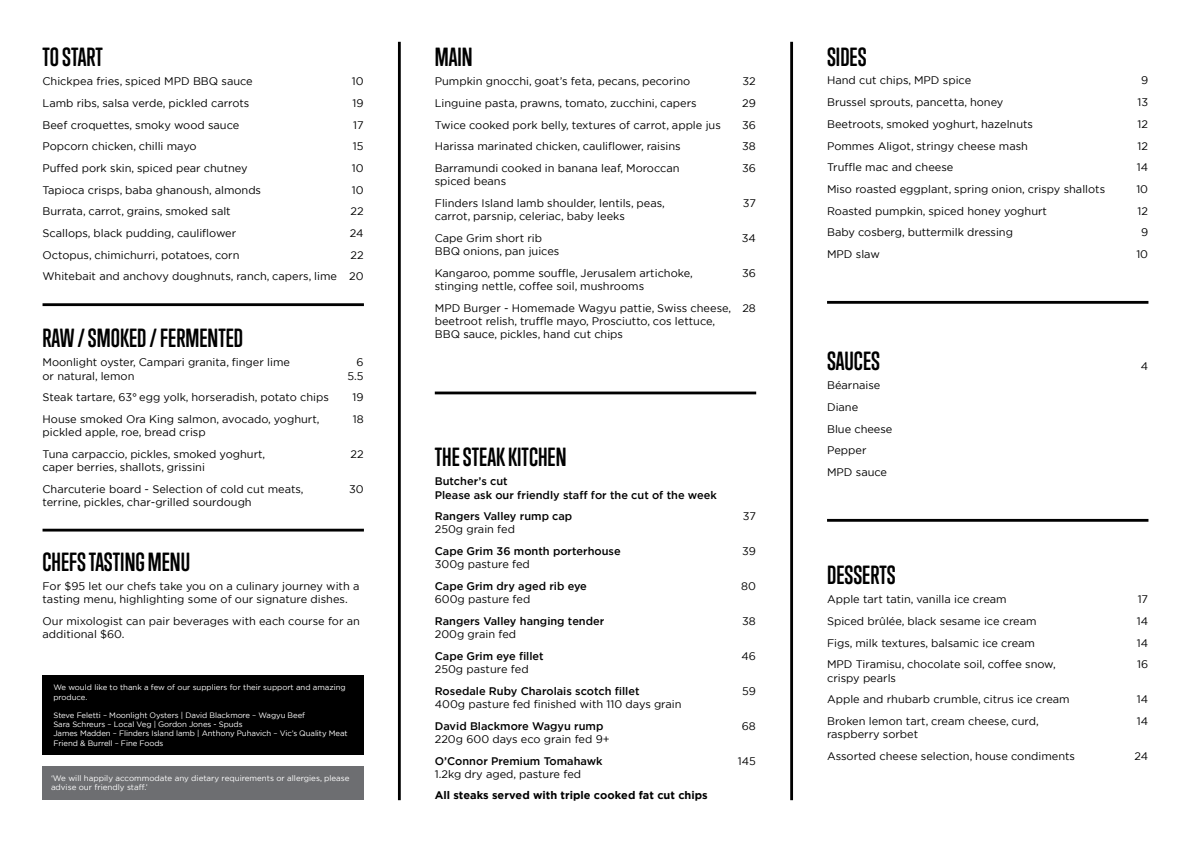
<style>
.page{position:relative;width:1191px;height:842px;background:#fff}
.page>*{position:absolute;margin:0;border:0;box-sizing:border-box;transform-origin:0 0}
.t1{font:700 24px "Trump Soft Pro";color:#000}
.t2{font:11px/21.7px "Gotham";color:#000}
.t3{font:500 11px/13.2px "Gotham";color:#000}
.t4{font:700 11px "Gotham";color:#000}
.t5{font:8px/9.6px "Gotham";color:#fff}
.t6{font:7.8px/9.4px "Gotham";letter-spacing:-.01em;color:#fff}
</style>
<div class="page">
<div style="left:43px;top:675px;width:321px;height:79px;background:#000"></div>
<div style="left:43px;top:766px;width:321px;height:33px;background:#6d6e71"></div>
<hr style="left:398px;top:42px;width:3px;height:758px;background:#000">
<hr style="left:790px;top:42px;width:3px;height:758px;background:#000">
<hr style="left:827px;top:301px;width:321px;height:3px;background:#000">
<hr style="left:827px;top:519px;width:321px;height:3px;background:#000">
<hr style="left:435px;top:392px;width:321px;height:2px;background:#000">
<hr style="left:43px;top:303px;width:321px;height:3px;background:#000">
<hr style="left:43px;top:529px;width:321px;height:2px;background:#000">
<h1 class="t1" style="left:43px;top:43px;width:62px">TO START</h1>
<p class="t2" style="left:43px;top:70px;width:212px">Chickpea fries, spiced MPD BBQ sauce</p>
<p class="t2" style="left:352px;top:70px;width:13px">10</p>
<p class="t2" style="left:43px;top:92px;width:208px">Lamb ribs, salsa verde, pickled carrots</p>
<p class="t2" style="left:352px;top:92px;width:13px">19</p>
<p class="t2" style="left:43px;top:114px;width:198px">Beef croquettes, smoky wood sauce</p>
<p class="t2" style="left:353px;top:114px;width:12px">17</p>
<p class="t2" style="left:43px;top:135px;width:156px">Popcorn chicken, chilli mayo</p>
<p class="t2" style="left:353px;top:135px;width:12px">15</p>
<p class="t2" style="left:43px;top:157px;width:207px">Puffed pork skin, spiced pear chutney</p>
<p class="t2" style="left:352px;top:157px;width:13px">10</p>
<p class="t2" style="left:43px;top:179px;width:220px">Tapioca crisps, baba ghanoush, almonds</p>
<p class="t2" style="left:352px;top:179px;width:13px">10</p>
<p class="t2" style="left:43px;top:200px;width:190px">Burrata, carrot, grains, smoked salt</p>
<p class="t2" style="left:350px;top:200px;width:15px">22</p>
<p class="t2" style="left:43px;top:222px;width:195px">Scallops, black pudding, cauliflower</p>
<p class="t2" style="left:350px;top:222px;width:15px">24</p>
<p class="t2" style="left:43px;top:244px;width:198px">Octopus, chimichurri, potatoes, corn</p>
<p class="t2" style="left:43px;top:244px;width:323px;text-align:right">22<br>Whitebait and anchovy doughnuts, ranch, capers, lime 20</p>
<h1 class="t1" style="left:43px;top:324px;width:202px">RAW / SMOKED / FERMENTED</h1>
<p class="t2" style="left:43px;top:351px;width:249px">Moonlight oyster, Campari granita, finger lime</p>
<p class="t2" style="left:356px;top:351px;width:9px">6</p>
<p class="t2" style="left:43px;top:364px;width:93px">or natural, lemon</p>
<p class="t2" style="left:347px;top:364px;width:18px">5.5</p>
<p class="t2" style="left:43px;top:386px;width:288px">Steak tartare, 63° egg yolk, horseradish, potato chips</p>
<p class="t2" style="left:352px;top:386px;width:13px">19</p>
<p class="t2" style="left:43px;top:408px;width:278px">House smoked Ora King salmon, avocado, yoghurt,</p>
<p class="t2" style="left:353px;top:408px;width:12px">18</p>
<p class="t2" style="left:43px;top:421px;width:224px">pickled apple, roe, bread crisp<br>Tuna carpaccio, pickles, smoked yoghurt,</p>
<p class="t2" style="left:350px;top:443px;width:15px">22</p>
<p class="t2" style="left:43px;top:456px;width:263px">caper berries, shallots, grissini<br>Charcuterie board - Selection of cold cut meats,</p>
<p class="t2" style="left:43px;top:491px;width:211px">terrine, pickles, char-grilled sourdough</p>
<p class="t2" style="left:349px;top:478px;width:16px">30</p>
<h1 class="t1" style="left:43px;top:547px;width:149px">CHEFS TASTING MENU</h1>
<p class="t2" style="left:43px;top:579px;width:318px;line-height:13.2px">For $95 let our chefs take you on a culinary journey with a tasting menu, highlighting some of our signature dishes.</p>
<p class="t2" style="left:43px;top:614px;width:319px;line-height:13.2px">Our mixologist can pair beverages with each course for an additional $60.</p>
<p class="t6" style="left:53px;top:683px;width:294px">We would like to thank a few of our suppliers for their support and amazing produce.</p>
<p class="t6" style="left:53px;top:710px;width:296px">Steve Feletti – Moonlight Oysters | David Blackmore – Wagyu Beef<br>Sara Schreurs – Local Veg | Gordon Jones - Spuds<br>James Madden – Flinders Island lamb | Anthony Puhavich – Vic’s Quality Meat Friend &amp; Burrell – Fine Foods</p>
<p class="t5" style="left:51px;top:773px;width:300px">‘We will happily accommodate any dietary requirements or allergies, please advise our friendly staff.’</p>
<h1 class="t1" style="left:435px;top:43px;width:39px">MAIN</h1>
<p class="t2" style="left:435px;top:70px;width:257px">Pumpkin gnocchi, goat’s feta, pecans, pecorino</p>
<p class="t2" style="left:742px;top:70px;width:15px">32</p>
<p class="t2" style="left:435px;top:92px;width:263px">Linguine pasta, prawns, tomato, zucchini, capers</p>
<p class="t2" style="left:742px;top:92px;width:15px">29</p>
<p class="t2" style="left:435px;top:114px;width:287px">Twice cooked pork belly, textures of carrot, apple jus</p>
<p class="t2" style="left:742px;top:114px;width:15px">36</p>
<p class="t2" style="left:435px;top:135px;width:247px">Harissa marinated chicken, cauliflower, raisins</p>
<p class="t2" style="left:742px;top:135px;width:15px">38</p>
<p class="t2" style="left:435px;top:157px;width:246px">Barramundi cooked in banana leaf, Moroccan</p>
<p class="t2" style="left:742px;top:157px;width:15px">36</p>
<p class="t2" style="left:435px;top:170px;width:232px">spiced beans<br>Flinders Island lamb shoulder, lentils, peas,</p>
<p class="t2" style="left:743px;top:192px;width:15px">37</p>
<p class="t2" style="left:435px;top:205px;width:192px">carrot, parsnip, celeriac, baby leeks<br>Cape Grim short rib</p>
<p class="t2" style="left:742px;top:227px;width:16px">34</p>
<p class="t2" style="left:435px;top:240px;width:260px">BBQ onions, pan juices<br>Kangaroo, pomme souffle, Jerusalem artichoke,</p>
<p class="t2" style="left:742px;top:262px;width:15px">36</p>
<p class="t2" style="left:435px;top:275px;width:323px">stinging nettle, coffee soil, mushrooms<br>MPD Burger - Homemade Wagyu pattie, Swiss cheese, 28</p>
<p class="t2" style="left:435px;top:314px;width:282px;line-height:13.2px">beetroot relish, truffle mayo, Prosciutto, cos lettuce,<br>BBQ sauce, pickles, hand cut chips</p>
<h1 class="t1" style="left:435px;top:443px;width:133px">THE STEAK KITCHEN</h1>
<p class="t3" style="left:435px;top:475px;width:283px">Butcher’s cut<br>Please ask our friendly staff for the cut of the week</p>
<p class="t3" style="left:435px;top:510px;width:139px">Rangers Valley rump cap</p>
<p class="t2" style="left:743px;top:505px;width:15px">37</p>
<p class="t2" style="left:435px;top:518px;width:82px">250g grain fed</p>
<p class="t3" style="left:435px;top:544px;width:187px">Cape Grim 36 month porterhouse</p>
<p class="t2" style="left:742px;top:540px;width:15px">39</p>
<p class="t2" style="left:435px;top:553px;width:97px">300g pasture fed</p>
<p class="t3" style="left:435px;top:579px;width:154px">Cape Grim dry aged rib eye</p>
<p class="t2" style="left:741px;top:575px;width:16px">80</p>
<p class="t2" style="left:435px;top:588px;width:97px">600g pasture fed</p>
<p class="t3" style="left:435px;top:614px;width:171px">Rangers Valley hanging tender</p>
<p class="t2" style="left:742px;top:610px;width:15px">38</p>
<p class="t2" style="left:435px;top:623px;width:83px">200g grain fed</p>
<p class="t3" style="left:435px;top:649px;width:110px">Cape Grim eye fillet</p>
<p class="t2" style="left:741px;top:645px;width:16px">46</p>
<p class="t2" style="left:435px;top:658px;width:95px">250g pasture fed</p>
<p class="t3" style="left:435px;top:684px;width:206px">Rosedale Ruby Charolais scotch fillet</p>
<p class="t2" style="left:742px;top:680px;width:15px">59</p>
<p class="t2" style="left:435px;top:693px;width:248px">400g pasture fed finished with 110 days grain</p>
<p class="t3" style="left:435px;top:719px;width:170px">David Blackmore Wagyu rump</p>
<p class="t2" style="left:742px;top:715px;width:16px">68</p>
<p class="t2" style="left:435px;top:728px;width:176px">220g 600 days eco grain fed 9+</p>
<p class="t3" style="left:435px;top:754px;width:169px">O’Connor Premium Tomahawk</p>
<p class="t2" style="left:738px;top:749px;width:20px">145</p>
<p class="t2" style="left:435px;top:763px;width:148px">1.2kg dry aged, pasture fed</p>
<p class="t4" style="left:435px;top:788px;width:274px">All steaks served with triple cooked fat cut chips</p>
<h1 class="t1" style="left:827px;top:42px;width:41px">SIDES</h1>
<p class="t2" style="left:827px;top:69px;width:146px">Hand cut chips, MPD spice</p>
<p class="t2" style="left:1141px;top:69px;width:9px">9</p>
<p class="t2" style="left:827px;top:91px;width:178px">Brussel sprouts, pancetta, honey</p>
<p class="t2" style="left:1137px;top:91px;width:12px">13</p>
<p class="t2" style="left:827px;top:113px;width:207px">Beetroots, smoked yoghurt, hazelnuts</p>
<p class="t2" style="left:1137px;top:113px;width:12px">12</p>
<p class="t2" style="left:827px;top:135px;width:202px">Pommes Aligot, stringy cheese mash</p>
<p class="t2" style="left:1137px;top:135px;width:12px">12</p>
<p class="t2" style="left:827px;top:156px;width:128px">Truffle mac and cheese</p>
<p class="t2" style="left:1136px;top:156px;width:13px">14</p>
<p class="t2" style="left:827px;top:178px;width:279px">Miso roasted eggplant, spring onion, crispy shallots</p>
<p class="t2" style="left:1136px;top:178px;width:13px">10</p>
<p class="t2" style="left:827px;top:200px;width:221px">Roasted pumpkin, spiced honey yoghurt</p>
<p class="t2" style="left:1137px;top:200px;width:12px">12</p>
<p class="t2" style="left:827px;top:221px;width:187px">Baby cosberg, buttermilk dressing</p>
<p class="t2" style="left:1141px;top:221px;width:9px">9</p>
<p class="t2" style="left:827px;top:243px;width:54px">MPD slaw</p>
<p class="t2" style="left:1136px;top:243px;width:13px">10</p>
<h1 class="t1" style="left:827px;top:347px;width:54px">SAUCES</h1>
<p class="t2" style="left:1140px;top:355px;width:9px">4</p>
<p class="t2" style="left:827px;top:374px;width:67px">Béarnaise<br>Diane<br>Blue cheese<br>Pepper<br>MPD sauce</p>
<h1 class="t1" style="left:827px;top:561px;width:70px">DESSERTS</h1>
<p class="t2" style="left:827px;top:588px;width:181px">Apple tart tatin, vanilla ice cream</p>
<p class="t2" style="left:1137px;top:588px;width:12px">17</p>
<p class="t2" style="left:827px;top:610px;width:211px">Spiced brûlée, black sesame ice cream</p>
<p class="t2" style="left:1136px;top:610px;width:13px">14</p>
<p class="t2" style="left:827px;top:632px;width:209px">Figs, milk textures, balsamic ice cream</p>
<p class="t2" style="left:1136px;top:632px;width:13px">14</p>
<p class="t2" style="left:827px;top:653px;width:230px">MPD Tiramisu, chocolate soil, coffee snow,</p>
<p class="t2" style="left:1137px;top:653px;width:13px">16</p>
<p class="t2" style="left:827px;top:666px;width:244px">crispy pearls<br>Apple and rhubarb crumble, citrus ice cream</p>
<p class="t2" style="left:1136px;top:688px;width:13px">14</p>
<p class="t2" style="left:827px;top:710px;width:213px">Broken lemon tart, cream cheese, curd,</p>
<p class="t2" style="left:1136px;top:710px;width:13px">14</p>
<p class="t2" style="left:827px;top:723px;width:249px">raspberry sorbet<br>Assorted cheese selection, house condiments</p>
<p class="t2" style="left:1134px;top:745px;width:15px">24</p>
</div>
